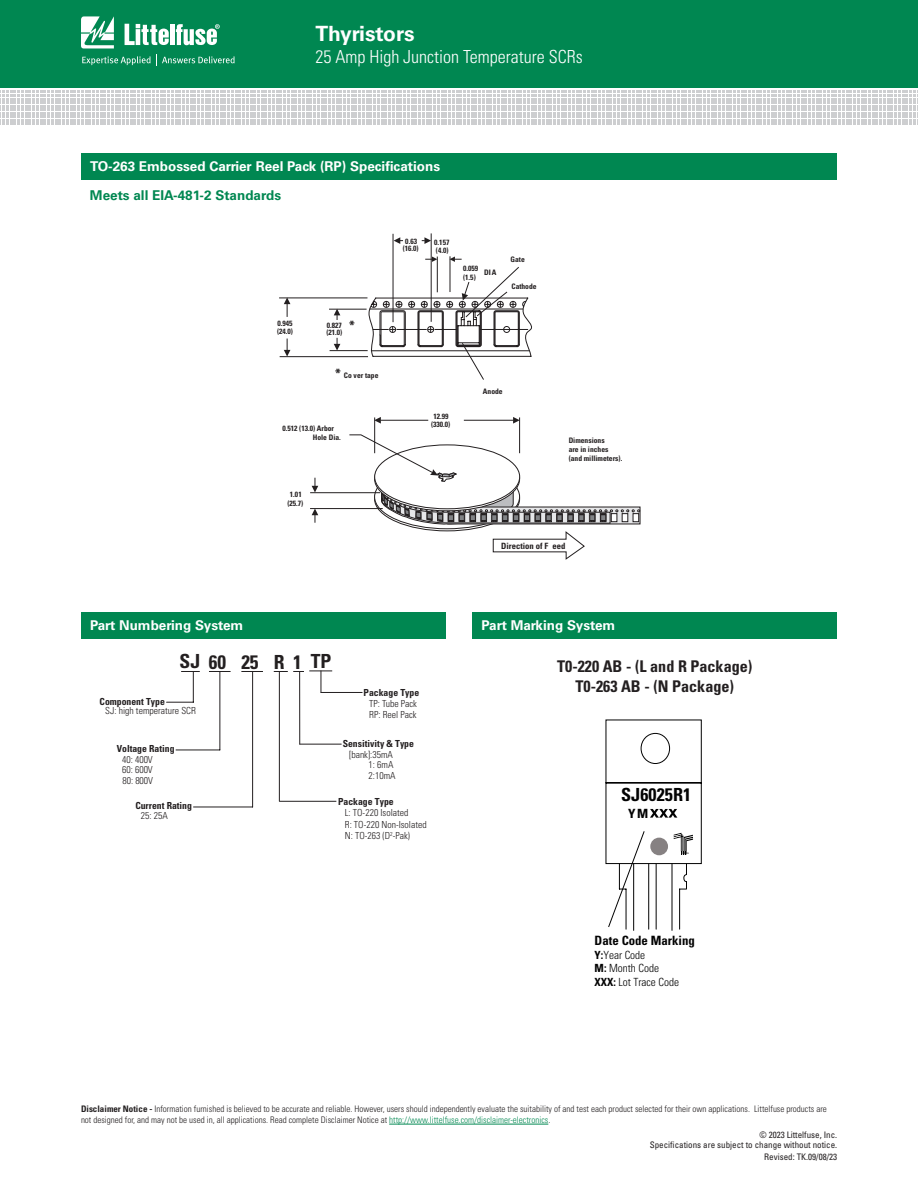
<style>
.page{position:relative;width:918px;height:1188px;background:#fff}
.page>*{position:absolute;margin:0;border:0;box-sizing:border-box;transform-origin:0 0}
.t1{font:700 21px "Univers LT Std";color:#fff}
.t2{font:700 condensed 19.5px "Univers LT Std";color:#231f20}
.t3{font:700 condensed 18.15px "Univers LT Std";letter-spacing:.005em;color:#030303}
.t4{font:300 condensed 18px "Univers LT Std";color:#fff}
.t5{font:700 condensed 16.2px/19.4px "Univers LT Std";color:#231f20;text-align:center}
.t6{font:700 13.5px "Univers LT Std";color:#fff}
.heading3{font:700 13.5px "Univers LT Std";color:#008751}
.IMAGE{font:700 condensed 12.9px "Univers LT Std";color:#231f20}
.t7{font:700 condensed 12.75px "Univers LT Std";color:#030303}
.t8{font:700 condensed 12.75px "Univers LT Std";color:#030303;scale:1.05 1}
.t9{font:300 condensed 11.25px/13.5px "Univers LT Std";color:#030303}
.t10{font:300 condensed 9.75px/10.6px "Univers LT Std";color:#231f20}
.t11{font:700 condensed 9.75px/10.2px "Univers LT Std";color:#231f20}
.Body_text{font:300 condensed 9px/10.8px "Univers LT Std";color:#231f20}
.t12{font:condensed 9px/10.8px "Univers LT Std";color:#231f20;text-align:right}
.IMAGE-2{font:700 condensed 8.7px "Univers LT Std";color:#231f20}
.IMAGE-3{font:700 condensed 7.5px/7.5px "Univers LT Std";color:#231f20}
.t13{font:700 condensed 2.1px "Univers LT Std";color:#030303}
.s1{font-size:12.9px}
.s2{font-weight:700}
.s3{font-weight:300}
.s4{color:#008751}
</style>
<div class="page">
<div style="left:0;top:0;width:918px;height:88px;background:#008751"></div>
<svg style="left:2px;top:91px;width:916px;height:34px"></svg>
<svg style="left:81px;top:16px;width:33px;height:32px"></svg>
<hr style="left:170px;top:24px;width:4px;height:21px;background:#fff">
<svg style="left:176px;top:24px;width:44px;height:21px"></svg>
<svg style="left:125px;top:24px;width:44px;height:21px"></svg>
<svg style="left:82px;top:55px;width:153px;height:11px"></svg>
<svg style="left:605px;top:719px;width:97px;height:212px"></svg>
<div style="left:81px;top:153px;width:756px;height:27px;background:#008751"></div>
<hr style="left:374px;top:417px;width:1px;height:36px;background:#231f20">
<hr style="left:519px;top:417px;width:1px;height:36px;background:#231f20">
<svg style="left:312px;top:478px;width:6px;height:14px"></svg>
<hr style="left:464px;top:420px;width:49px;height:1px;background:#231f20">
<svg style="left:513px;top:417px;width:7px;height:7px"></svg>
<hr style="left:381px;top:420px;width:47px;height:1px;background:#231f20">
<svg style="left:374px;top:417px;width:7px;height:7px"></svg>
<svg style="left:312px;top:509px;width:6px;height:14px"></svg>
<hr style="left:310px;top:492px;width:70px;height:1px;background:#231f20">
<hr style="left:310px;top:508px;width:73px;height:1px;background:#231f20">
<svg style="left:349px;top:435px;width:291px;height:90px"></svg>
<hr style="left:393px;top:234px;width:1px;height:88px;background:#231f20">
<svg style="left:394px;top:237px;width:9px;height:7px"></svg>
<hr style="left:431px;top:233px;width:1px;height:89px;background:#231f20">
<svg style="left:422px;top:237px;width:9px;height:7px"></svg>
<hr style="left:450px;top:256px;width:1px;height:36px;background:#231f20">
<hr style="left:279px;top:298px;width:88px;height:1px;background:#231f20">
<hr style="left:280px;top:356px;width:88px;height:1px;background:#231f20">
<svg style="left:284px;top:297px;width:6px;height:20px"></svg>
<svg style="left:284px;top:339px;width:6px;height:18px"></svg>
<hr style="left:329px;top:309px;width:38px;height:1px;background:#231f20">
<hr style="left:330px;top:350px;width:38px;height:1px;background:#231f20">
<svg style="left:334px;top:309px;width:6px;height:11px"></svg>
<svg style="left:334px;top:338px;width:6px;height:13px"></svg>
<svg style="left:493px;top:531px;width:92px;height:29px"></svg>
<svg style="left:369px;top:257px;width:163px;height:123px"></svg>
<div style="left:81px;top:612px;width:365px;height:27px;background:#008751"></div>
<div style="left:472px;top:612px;width:365px;height:27px;background:#008751"></div>
<svg style="left:181px;top:671px;width:19px;height:1px"></svg>
<svg style="left:209px;top:671px;width:22px;height:1px"></svg>
<svg style="left:241px;top:671px;width:22px;height:1px"></svg>
<hr style="left:193px;top:672px;width:1px;height:30px;background:#231f20">
<svg style="left:167px;top:702px;width:26px;height:1px"></svg>
<hr style="left:220px;top:672px;width:1px;height:78px;background:#231f20">
<hr style="left:176px;top:750px;width:44px;height:1px;background:#231f20">
<hr style="left:252px;top:672px;width:1px;height:135px;background:#231f20">
<hr style="left:194px;top:807px;width:59px;height:1px;background:#231f20">
<hr style="left:279px;top:801px;width:57px;height:1px;background:#231f20">
<hr style="left:300px;top:744px;width:41px;height:1px;background:#231f20">
<hr style="left:279px;top:671px;width:1px;height:130px;background:#231f20">
<hr style="left:321px;top:692px;width:41px;height:1px;background:#231f20">
<svg style="left:274px;top:671px;width:58px;height:21px"></svg>
<hr style="left:299px;top:671px;width:1px;height:73px;background:#231f20">
<hr style="left:389px;top:1124px;width:159px;height:1px;background:#008751">
<h1 class="t1" style="left:315px;top:21px;width:101px">Thyristors</h1>
<h3 class="t4" style="left:315px;top:45px;width:269px">25 Amp High Junction Temperature SCRs</h3>
<p class="t6" style="left:90px;top:159px;width:352px">TO-263 Embossed Carrier Reel Pack (RP) Specifications</p>
<p class="heading3" style="left:90px;top:187px;width:193px">Meets all EIA-481-2 Standards</p>
<p class="IMAGE-3" style="left:277px;top:320px;width:17px">0.945 (24.0)</p>
<p class="IMAGE" style="left:349px;top:317px;width:7px">*</p>
<p class="IMAGE-3" style="left:326px;top:321px;width:17px">0.827 (21.0)</p>
<p class="IMAGE-3" style="left:335px;top:372px;width:45px"><span class="s1">*</span> Co ver tape</p>
<p class="IMAGE-3" style="left:313px;top:424px;width:30px;line-height:9.1px;text-indent:-30px">0.512 (13.0) Arbor<br>Hole Dia.</p>
<p class="IMAGE-3" style="left:287px;top:490px;width:17px;line-height:9.1px;text-align:center">1.01 (25.7)</p>
<p class="IMAGE-3" style="left:403px;top:237px;width:17px;text-align:center">0.63 (16.0)</p>
<p class="IMAGE-3" style="left:434px;top:239px;width:17px">0.157 (4.0)</p>
<p class="IMAGE-3" style="left:463px;top:264px;width:17px">0.059</p>
<p class="IMAGE-3" style="left:484px;top:269px;width:14px">DIA</p>
<p class="IMAGE-3" style="left:463px;top:274px;width:14px">(1.5)</p>
<p class="IMAGE-3" style="left:511px;top:255px;width:16px">Gate</p>
<p class="IMAGE-3" style="left:511px;top:282px;width:27px">Cathode</p>
<p class="IMAGE-3" style="left:431px;top:413px;width:21px;text-align:center">12.99 (330.0)</p>
<p class="IMAGE-3" style="left:483px;top:387px;width:21px">Anode</p>
<p class="IMAGE-3" style="left:569px;top:436px;width:55px;line-height:9.1px">Dimensions<br>are in inches (and millimeters).</p>
<p class="IMAGE-2" style="left:501px;top:540px;width:66px">Direction of F eed</p>
<p class="t6" style="left:90px;top:617px;width:155px">Part Numbering System</p>
<p class="t6" style="left:482px;top:617px;width:135px">Part Marking System</p>
<p class="t2" style="left:180px;top:650px;width:124px">SJ 60 25 R 1</p>
<p class="t10" style="left:105px;top:697px;width:92px;line-height:9.6px;text-indent:-6px"><span class="s2">Component Type<br></span>SJ: high temperature SCR</p>
<p class="t11" style="left:122px;top:744px;width:54px;text-indent:-5px">Voltage Rating<br><span class="s3">40: 400V</span></p>
<p class="t11" style="left:141px;top:800px;width:53px;text-indent:-6px">Current Rating<br><span class="s3">25: 25A</span></p>
<p class="t2" style="left:311px;top:649px;width:22px">TP</p>
<p class="t5" style="left:557px;top:657px;width:197px">T0-220 AB - (L and R Package)<br>T0-263 AB - (N Package)</p>
<p class="t11" style="left:364px;top:687px;width:57px">Package Type</p>
<p class="t10" style="left:369px;top:697px;width:49px;line-height:11.7px">TP: Tube Pack<br>RP: Reel Pack</p>
<p class="t11" style="left:343px;top:739px;width:73px">Sensitivity &amp; Type</p>
<p class="t10" style="left:369px;top:749px;width:29px;text-indent:-19px">[bank]:35mA<br>1: 6mA<br>2:10mA</p>
<p class="t10" style="left:122px;top:765px;width:32px">60: 600V<br>80: 800V</p>
<p class="t3" style="left:621px;top:783px;width:72px">SJ6025R1</p>
<p class="t10" style="left:345px;top:797px;width:65px;text-indent:-7px"><span class="s2">Package Type<br></span>L: TO-220 Isolated</p>
<p class="t10" style="left:345px;top:818px;width:83px;line-height:11.7px">R: TO-220 Non-Isolated<br>N: TO-263 (D<sup>2</sup>-Pak)</p>
<p class="t8" style="left:628px;top:806px;width:21px">YM</p>
<p class="t13" style="left:687px;top:852px;width:3px">®</p>
<p class="t7" style="left:595px;top:933px;width:102px">Date Code Marking</p>
<p class="t9" style="left:595px;top:948px;width:86px"><span class="s2">Y:</span>Year Code<br><span class="s2">M:</span> Month Code<br><span class="s2">XXX:</span> Lot Trace Code</p>
<p class="Body_text" style="left:81px;top:1104px;width:747px"><span class="s2">Disclaimer Notice -</span> Information furnished is believed to be accurate and reliable. However, users should independently evaluate the suitability of and test each product selected for their own applications. Littelfuse products are not designed for, and may not be used in, all applications. Read complete Disclaimer Notice at <span class="s4">http://www.littelfuse.com/disclaimer-electronics</span>.</p>
<p class="t12" style="left:650px;top:1129px;width:189px">© 2023 Littelfuse, Inc.<br>Specifications are subject to change without notice.</p>
<p class="t12" style="left:764px;top:1152px;width:74px">Revised: TK.09/08/23</p>
</div>
